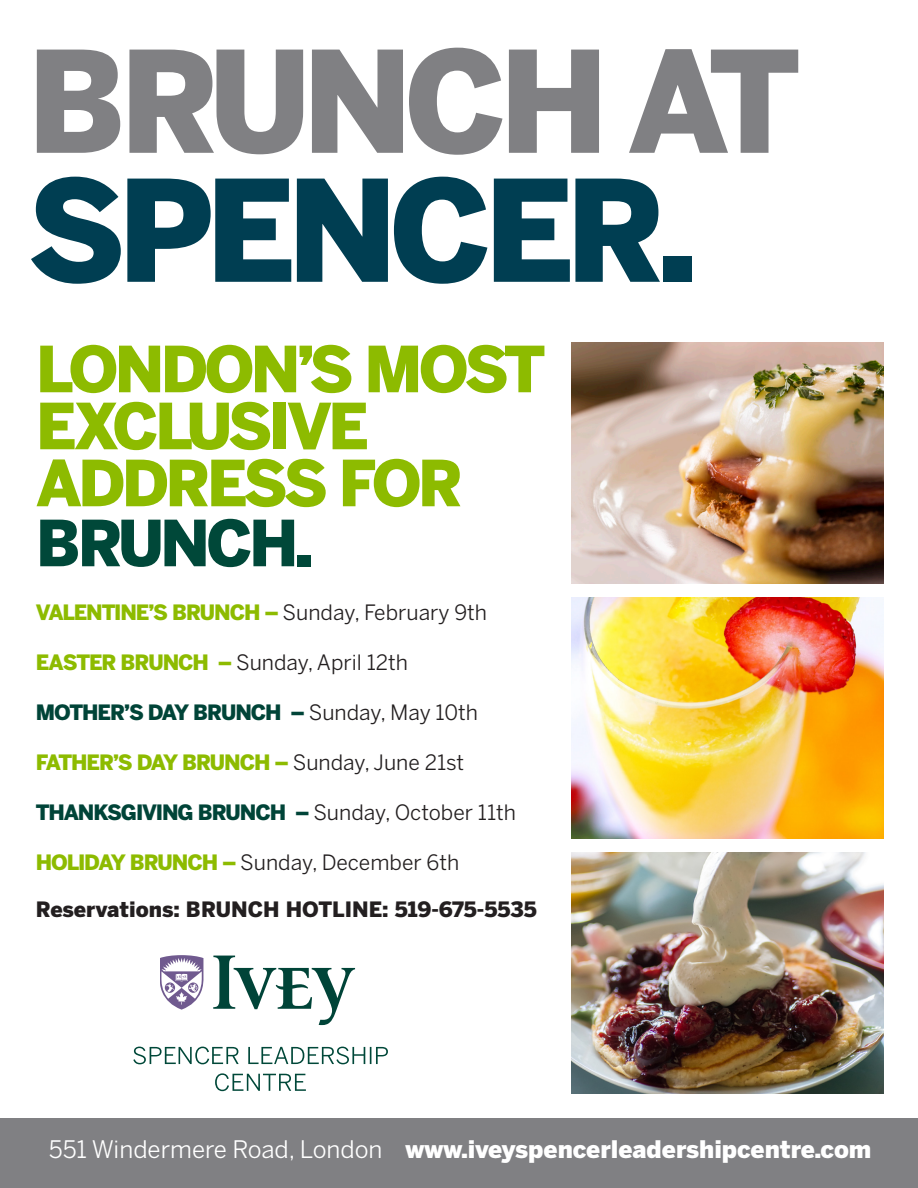
<style>
.page{position:relative;width:918px;height:1188px;background:#fff}
.page>*{position:absolute;margin:0;border:0;box-sizing:border-box;transform-origin:0 0}
.CAPS_HEAD{font:900 139.5px/129px "Benton Sans";letter-spacing:-.06em;color:#808083}
._18_benton{font:900 63px/58.1px "Benton Sans";letter-spacing:-.06em;color:#8dbb00}
.t1{font:900 24px "Benton Sans";color:#fff}
.date_lime{font:900 21px "Benton Sans";letter-spacing:-.06em;color:#8dbb00}
.date{font:900 21px "Benton Sans";letter-spacing:-.06em;color:#004438}
.date_lime-2{font:21px "Benton Sans";color:#231f20}
.caps1{font:900 21px "Benton Sans";color:#231f20}
.s1{color:#003e52}
.s2{color:#004839}
.s3{font-weight:400;color:#231f20}
.s4{font-weight:900;color:#8dbb00}
.s5{font-weight:400}
</style>
<div class="page">
<svg style="left:215px;top:1073px;width:91px;height:18px"></svg>
<svg style="left:133px;top:1047px;width:255px;height:17px"></svg>
<svg style="left:160px;top:955px;width:44px;height:55px"></svg>
<svg style="left:213px;top:956px;width:142px;height:69px"></svg>
<img style="left:571px;top:342px;width:312px;height:241px">
<img style="left:571px;top:598px;width:312px;height:240px">
<img style="left:571px;top:853px;width:312px;height:241px">
<div style="left:0;top:1118px;width:918px;height:70px;background:#808083"></div>
<p class="CAPS_HEAD" style="left:27px;top:35px;width:775px">BRUNCH AT<br><span class="s1">SPENCER.</span></p>
<p class="_18_benton" style="left:36px;top:339px;width:511px">LONDON’S MOST<br>EXCLUSIVE<br>ADDRESS FOR<br><span class="s2">BRUNCH.</span></p>
<p class="date_lime" style="left:36px;top:600px;width:453px">VALENTINE’S BRUNCH – <span class="s3">Sunday, February 9th</span></p>
<p class="date_lime-2" style="left:36px;top:650px;width:374px"><span class="s4">EASTER BRUNCH –</span> Sunday, April 12th</p>
<p class="date" style="left:36px;top:700px;width:444px">MOTHER’S DAY BRUNCH – <span class="s3">Sunday, May 10th</span></p>
<p class="date_lime" style="left:36px;top:750px;width:430px">FATHER’S DAY BRUNCH – <span class="s3">Sunday, June 21st</span></p>
<p class="date" style="left:36px;top:800px;width:482px">THANKSGIVING BRUNCH – <span class="s3">Sunday, October 11th</span></p>
<p class="date_lime-2" style="left:36px;top:850px;width:425px"><span class="s4">HOLIDAY BRUNCH –</span> Sunday, December 6th</p>
<p class="caps1" style="left:36px;top:897px;width:502px">Reservations: BRUNCH HOTLINE: 519-675-5535</p>
<p class="t1" style="left:49px;top:1134px;width:824px"><span class="s5">551 Windermere Road, London</span> www.iveyspencerleadershipcentre.com</p>
</div>
